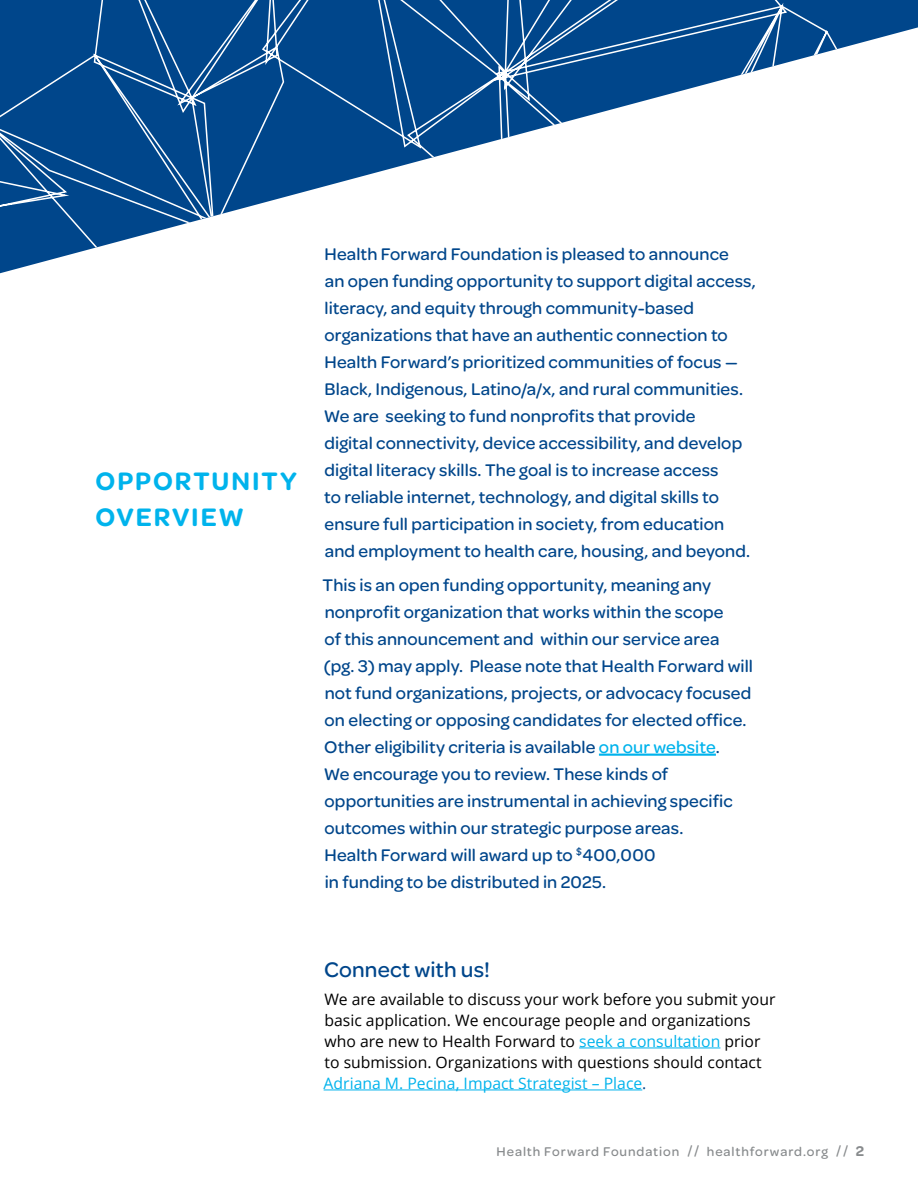
<style>
.page{position:relative;width:918px;height:1188px;background:#fff}
.page>*{position:absolute;margin:0;border:0;box-sizing:border-box;transform-origin:0 0}
.t1{font:600 27px/36px "Omnes";letter-spacing:.07em;color:#00b3ec}
.t2{font:500 22.5px "Omnes";letter-spacing:.01em;color:#00468b}
.t3{font:500 18px/27px "Omnes";letter-spacing:.005em;color:#00468b}
.t4{font:15.75px/21px "Open Sans";color:#000}
.t5{font:500 13.5px "Omnes";letter-spacing:.065em;color:#888b8d}
.s1{color:#00b3ec}
.s2{color:#00468b}
.s3{font-weight:600;font-size:15px}
</style>
<div class="page">
<svg style="left:0;top:0;width:918px;height:273px"></svg>
<hr style="left:579px;top:1048px;width:141px;height:1px;background:#00b3ec">
<hr style="left:324px;top:1090px;width:318px;height:1px;background:#00b3ec">
<hr style="left:599px;top:754px;width:117px;height:2px;background:#00b3ec">
<h1 class="t1" style="left:96px;top:461px;width:203px">OPPORTUNITY<br>OVERVIEW</h1>
<p class="t3" style="left:324px;top:239px;width:434px">Health Forward Foundation is pleased to announce<br>an open funding opportunity to support digital access, literacy, and equity through community-based organizations that have an authentic connection to Health Forward’s prioritized communities of focus — Black, Indigenous, Latino/a/x, and rural communities.<br>We are seeking to fund nonprofits that provide<br>digital connectivity, device accessibility, and develop digital literacy skills. The goal is to increase access<br>to reliable internet, technology, and digital skills to ensure full participation in society, from education and employment to health care, housing, and beyond.</p>
<p class="t3" style="left:323px;top:570px;width:432px">This is an open funding opportunity, meaning any nonprofit organization that works within the scope<br>of this announcement and within our service area<br>(pg. 3) may apply. Please note that Health Forward will not fund organizations, projects, or advocacy focused on electing or opposing candidates for elected office.<br>Other eligibility criteria is available <span class="s1">on our website</span>.<br>We encourage you to review. These kinds of opportunities are instrumental in achieving specific outcomes within our strategic purpose areas.<br>Health Forward will award up to <sup>$</sup>400,000<br>in funding to be distributed in 2025.</p>
<p class="t2" style="left:324px;top:954px;width:167px">Connect with us!</p>
<p class="t4" style="left:324px;top:988px;width:453px">We are available to discuss your work before you submit your basic application. We encourage people and organizations who are new to Health Forward to <span class="s1">seek a consultation</span> prior to submission. Organizations with questions should contact <span class="s1">Adriana M. Pecina, Impact Strategist – Place</span><span class="s2">.</span></p>
<p class="t5" style="left:497px;top:1142px;width:369px">Health Forward Foundation // healthforward.org // <span class="s3">2</span></p>
</div>
